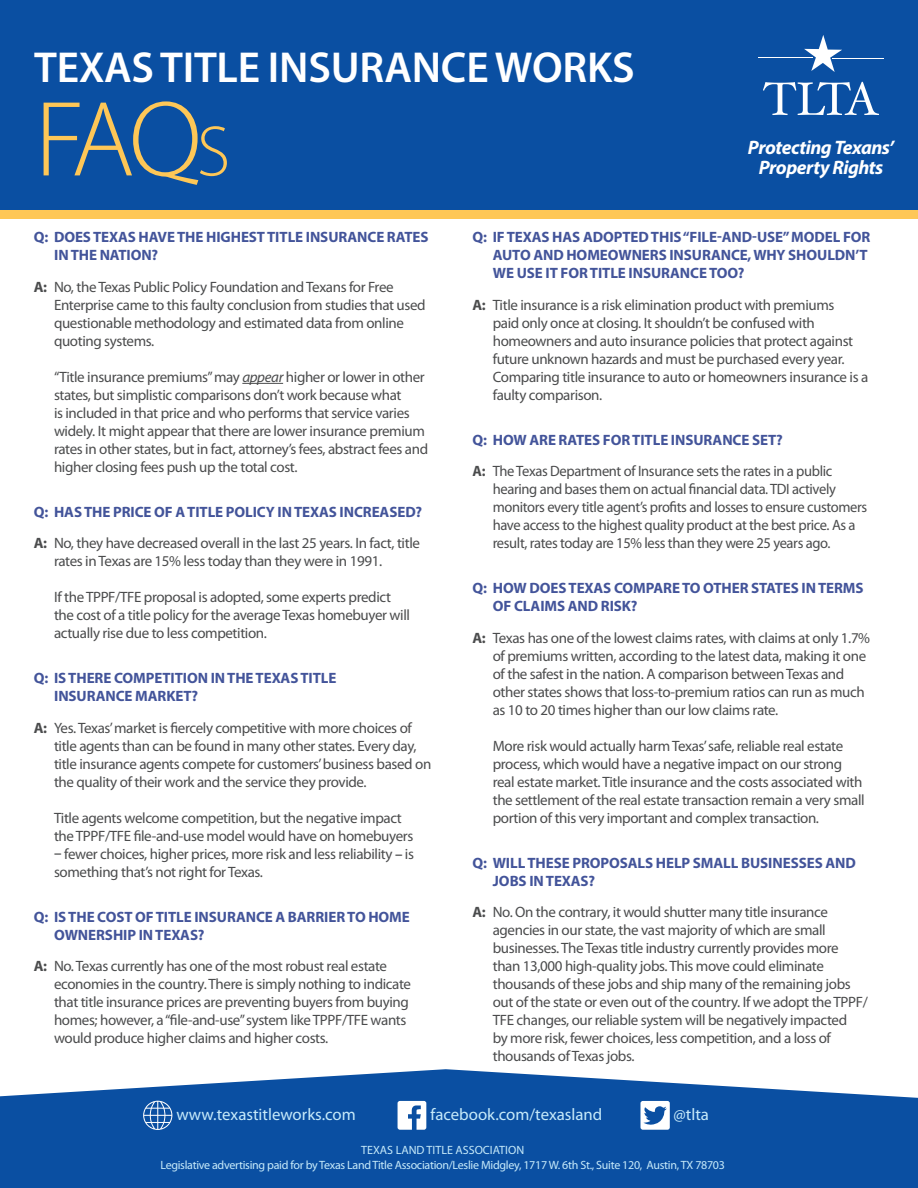
<style>
.page{position:relative;width:918px;height:1188px;background:#fff}
.page>*{position:absolute;margin:0;border:0;box-sizing:border-box;transform-origin:0 0}
.t1{font:300 108px "Myriad Pro";color:#fec757}
.t2{font:600 43.5px "Myriad Pro";letter-spacing:-.005em;color:#fff}
.Title2{font:italic 700 19.5px "Myriad Pro";letter-spacing:-.025em;color:#fff}
.text{font:16.8px "Myriad Pro";color:#c6eafa}
.text_answer_bullet{font:15px/18px "Myriad Pro";letter-spacing:-.025em;color:#4b4c4d}
.text_Question_bullet{font:700 15px/18px "Myriad Pro";letter-spacing:-.005em;color:#43549a}
.text-2{font:12px "Myriad Pro";letter-spacing:-.025em;color:#c6eafa}
.text-3{font:12px "Myriad Pro";color:#c6eafa}
.s1{font-size:72px}
.s2{font-weight:700}
.s3{font-style:italic}
.s4{font-weight:600}
</style>
<div class="page">
<div style="left:0;top:1098px;width:918px;height:90px;background:#0a4fa2"></div>
<div style="left:0;top:0;width:918px;height:211px;background:#0a4fa2"></div>
<hr style="left:758px;top:57px;width:55px;height:1px;background:#fff">
<hr style="left:832px;top:58px;width:52px;height:1px;background:#fff">
<svg style="left:804px;top:35px;width:38px;height:37px"></svg>
<svg style="left:763px;top:82px;width:116px;height:33px"></svg>
<div style="left:0;top:211px;width:918px;height:8px;background:#fec757"></div>
<svg style="left:0;top:1069px;width:918px;height:61px"></svg>
<hr style="left:242px;top:383px;width:41px;height:1px;background:#4b4c4d">
<p class="t2" style="left:34px;top:40px;width:602px">TEXAS TITLE INSURANCE WORKS</p>
<p class="t1" style="left:35px;top:80px;width:197px">FAQ<span class="s1">S</span></p>
<p class="Title2" style="left:748px;top:135px;width:148px">Protecting Texans’</p>
<p class="Title2" style="left:759px;top:155px;width:126px">Property Rights</p>
<p class="text_Question_bullet" style="left:54px;top:228px;width:376px;text-indent:-20px">Q: DOES TEXAS HAVE THE HIGHEST TITLE INSURANCE RATES<br>IN THE NATION?</p>
<p class="text_answer_bullet" style="left:54px;top:278px;width:373px;text-indent:-20px"><span class="s2">A:</span> No, the Texas Public Policy Foundation and Texans for Free Enterprise came to this faulty conclusion from studies that used questionable methodology and estimated data from online quoting systems.</p>
<p class="text_answer_bullet" style="left:54px;top:368px;width:376px">“Title insurance premiums” may <span class="s3">appear</span> higher or lower in other states, but simplistic comparisons don’t work because what<br>is included in that price and who performs that service varies widely. It might appear that there are lower insurance premium rates in other states, but in fact, attorney’s fees, abstract fees and higher closing fees push up the total cost.</p>
<p class="text_Question_bullet" style="left:34px;top:502px;width:390px">Q: HAS THE PRICE OF A TITLE POLICY IN TEXAS INCREASED?</p>
<p class="text_answer_bullet" style="left:54px;top:535px;width:368px;text-indent:-20px"><span class="s2">A:</span> No, they have decreased overall in the last 25 years. In fact, title rates in Texas are 15% less today than they were in 1991.</p>
<p class="text_answer_bullet" style="left:54px;top:589px;width:358px">If the TPPF/TFE proposal is adopted, some experts predict the cost of a title policy for the average Texas homebuyer will actually rise due to less competition.</p>
<p class="text_Question_bullet" style="left:54px;top:669px;width:284px;text-indent:-20px">Q: IS THERE COMPETITION IN THE TEXAS TITLE<br>INSURANCE MARKET?</p>
<p class="text_answer_bullet" style="left:54px;top:719px;width:379px;text-indent:-20px"><span class="s2">A:</span> Yes. Texas’ market is fiercely competitive with more choices of title agents than can be found in many other states. Every day, title insurance agents compete for customers’ business based on the quality of their work and the service they provide.</p>
<p class="text_answer_bullet" style="left:54px;top:809px;width:361px">Title agents welcome competition, but the negative impact the TPPF/TFE file-and-use model would have on homebuyers</p>
<p class="text_answer_bullet" style="left:54px;top:845px;width:362px"><span class="s4">–</span> fewer choices, higher prices, more risk and less reliability <span class="s4">–</span> is something that’s not right for Texas.</p>
<p class="text_Question_bullet" style="left:54px;top:907px;width:357px;text-indent:-20px">Q: IS THE COST OF TITLE INSURANCE A BARRIER TO HOME<br>OWNERSHIP IN TEXAS?</p>
<p class="text_answer_bullet" style="left:54px;top:958px;width:359px;text-indent:-20px"><span class="s2">A:</span> No. Texas currently has one of the most robust real estate economies in the country. There is simply nothing to indicate that title insurance prices are preventing buyers from buying homes; however, a “file-and-use” system like TPPF/TFE wants would produce higher claims and higher costs.</p>
<p class="text_Question_bullet" style="left:493px;top:228px;width:379px;text-indent:-20px">Q: IF TEXAS HAS ADOPTED THIS “FILE-AND-USE” MODEL FOR<br>AUTO AND HOMEOWNERS INSURANCE, WHY SHOULDN’T<br>WE USE IT FOR TITLE INSURANCE TOO?</p>
<p class="text_answer_bullet" style="left:493px;top:296px;width:377px;text-indent:-20px"><span class="s2">A:</span> Title insurance is a risk elimination product with premiums<br>paid only once at closing. It shouldn’t be confused with homeowners and auto insurance policies that protect against future unknown hazards and must be purchased every year.<br>Comparing title insurance to auto or homeowners insurance is a faulty comparison.</p>
<p class="text_Question_bullet" style="left:473px;top:430px;width:312px">Q: HOW ARE RATES FOR TITLE INSURANCE SET?</p>
<p class="text_answer_bullet" style="left:493px;top:463px;width:376px;text-indent:-20px"><span class="s2">A:</span> The Texas Department of Insurance sets the rates in a public hearing and bases them on actual financial data. TDI actively monitors every title agent’s profits and losses to ensure customers have access to the highest quality product at the best price. As a result, rates today are 15% less than they were 25 years ago.</p>
<p class="text_Question_bullet" style="left:493px;top:579px;width:372px;text-indent:-20px">Q: HOW DOES TEXAS COMPARE TO OTHER STATES IN TERMS<br>OF CLAIMS AND RISK?</p>
<p class="text_answer_bullet" style="left:493px;top:629px;width:379px;text-indent:-20px"><span class="s2">A:</span> Texas has one of the lowest claims rates, with claims at only 1.7% of premiums written, according to the latest data, making it one of the safest in the nation. A comparison between Texas and other states shows that loss-to-premium ratios can run as much as 10 to 20 times higher than our low claims rate.</p>
<p class="text_answer_bullet" style="left:493px;top:737px;width:373px">More risk would actually harm Texas’ safe, reliable real estate process, which would have a negative impact on our strong real estate market. Title insurance and the costs associated with the settlement of the real estate transaction remain a very small portion of this very important and complex transaction.</p>
<p class="text_Question_bullet" style="left:493px;top:853px;width:364px;text-indent:-20px">Q: WILL THESE PROPOSALS HELP SMALL BUSINESSES AND<br>JOBS IN TEXAS?</p>
<p class="text_answer_bullet" style="left:493px;top:904px;width:377px;text-indent:-20px"><span class="s2">A:</span> No. On the contrary, it would shutter many title insurance agencies in our state, the vast majority of which are small businesses. The Texas title industry currently provides more than 13,000 high-quality jobs. This move could eliminate thousands of these jobs and ship many of the remaining jobs out of the state or even out of the country. If we adopt the TPPF/ TFE changes, our reliable system will be negatively impacted<br>by more risk, fewer choices, less competition, and a loss of thousands of Texas jobs.</p>
<p class="text" style="left:176px;top:1105px;width:181px">www.texastitleworks.com</p>
<p class="text" style="left:431px;top:1105px;width:173px">facebook.com/texasland</p>
<p class="text" style="left:674px;top:1105px;width:37px">@tlta</p>
<p class="text-3" style="left:361px;top:1144px;width:164px">TEXAS LAND TITLE ASSOCIATION</p>
<p class="text-2" style="left:161px;top:1158px;width:566px">Legislative advertising paid for by Texas Land Title Association/Leslie Midgley, 1717 W. 6th St., Suite 120, Austin, TX 78703</p>
</div>
